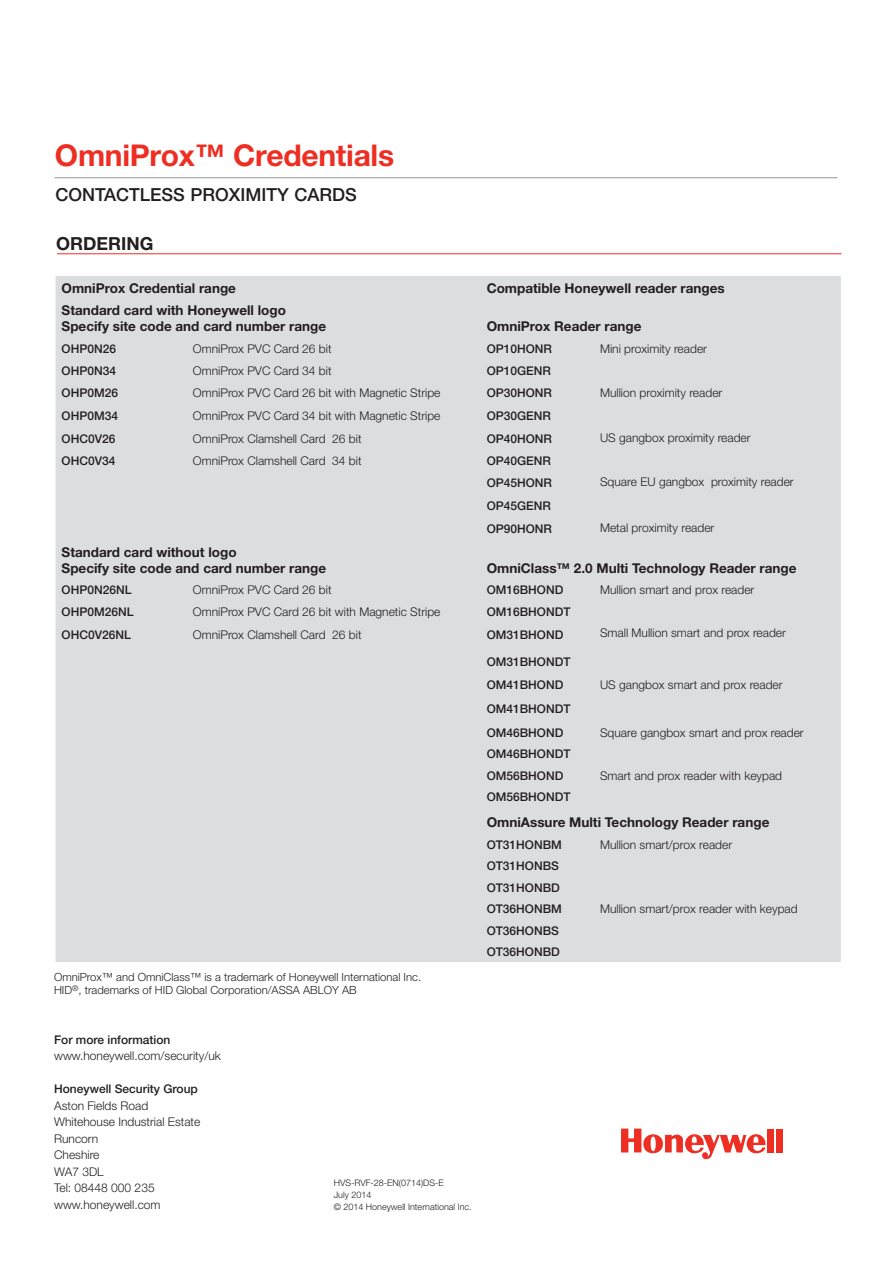
<style>
.page{position:relative;width:893px;height:1263px;background:#fff}
.page>*{position:absolute;margin:0;border:0;box-sizing:border-box;transform-origin:0 0}
.t1{font:700 30px "Helvetica Neue";letter-spacing:-.01em;color:#ee2e22}
.sub_head{font:500 18px "Helvetica Neue";color:#231f20}
.sub_head-2{font:700 18px "Helvetica Neue";color:#231f20}
.t2{font:700 13.5px "Helvetica Neue";color:#231f20}
.Body_copy{font:300 12px/16.5px "Helvetica Neue";color:#231f20}
.Body_copy-2{font:500 12px "Helvetica Neue";color:#231f20}
.t3{font:300 11.25px "Helvetica Neue";color:#231f20}
.signoff_copyright{font:300 9px/12px "Helvetica Neue";color:#231f20}
</style>
<div class="page">
<div style="left:767px;top:1129px;width:7px;height:23px;background:#ee2e22"></div>
<div style="left:776px;top:1129px;width:7px;height:23px;background:#ee2e22"></div>
<svg style="left:621px;top:1129px;width:144px;height:30px"></svg>
<hr style="left:54px;top:177px;width:783px;height:1px;background:#939598">
<hr style="left:57px;top:253px;width:785px;height:1px;background:#ee2e22">
<div style="left:56px;top:276px;width:785px;height:686px;background:#dcdddf"></div>
<p class="t1" style="left:55px;top:137px;width:341px">OmniProx™ Credentials</p>
<p class="sub_head" style="left:56px;top:183px;width:303px">CONTACTLESS PROXIMITY CARDS</p>
<p class="sub_head-2" style="left:56px;top:232px;width:99px">ORDERING</p>
<p class="t2" style="left:62px;top:280px;width:176px">OmniProx Credential range</p>
<p class="t2" style="left:487px;top:280px;width:240px">Compatible Honeywell reader ranges</p>
<p class="t2" style="left:62px;top:302px;width:226px">Standard card with Honeywell logo</p>
<p class="t2" style="left:62px;top:318px;width:266px">Specify site code and card number range</p>
<p class="t2" style="left:487px;top:318px;width:156px">OmniProx Reader range</p>
<p class="Body_copy-2" style="left:62px;top:341px;width:56px">OHP0N26</p>
<p class="Body_copy" style="left:193px;top:340px;width:140px">OmniProx PVC Card 26 bit</p>
<p class="Body_copy-2" style="left:487px;top:341px;width:67px">OP10HONR</p>
<p class="Body_copy" style="left:600px;top:340px;width:108px">Mini proximity reader</p>
<p class="Body_copy-2" style="left:62px;top:363px;width:56px">OHP0N34</p>
<p class="Body_copy" style="left:193px;top:362px;width:140px">OmniProx PVC Card 34 bit</p>
<p class="Body_copy-2" style="left:487px;top:363px;width:66px">OP10GENR</p>
<p class="Body_copy-2" style="left:62px;top:386px;width:58px">OHP0M26</p>
<p class="Body_copy" style="left:193px;top:385px;width:249px">OmniProx PVC Card 26 bit with Magnetic Stripe</p>
<p class="Body_copy-2" style="left:487px;top:386px;width:67px">OP30HONR</p>
<p class="Body_copy" style="left:600px;top:384px;width:124px">Mullion proximity reader</p>
<p class="Body_copy-2" style="left:62px;top:409px;width:58px">OHP0M34</p>
<p class="Body_copy" style="left:193px;top:407px;width:249px">OmniProx PVC Card 34 bit with Magnetic Stripe</p>
<p class="Body_copy-2" style="left:487px;top:409px;width:66px">OP30GENR</p>
<p class="Body_copy-2" style="left:62px;top:431px;width:55px">OHC0V26</p>
<p class="Body_copy" style="left:193px;top:430px;width:170px">OmniProx Clamshell Card 26 bit</p>
<p class="Body_copy-2" style="left:487px;top:431px;width:67px">OP40HONR</p>
<p class="Body_copy" style="left:600px;top:429px;width:152px">US gangbox proximity reader</p>
<p class="Body_copy-2" style="left:62px;top:453px;width:55px">OHC0V34</p>
<p class="Body_copy" style="left:193px;top:452px;width:170px">OmniProx Clamshell Card 34 bit</p>
<p class="Body_copy-2" style="left:487px;top:453px;width:66px">OP40GENR</p>
<p class="Body_copy-2" style="left:487px;top:475px;width:67px">OP45HONR</p>
<p class="Body_copy" style="left:600px;top:473px;width:195px">Square EU gangbox proximity reader</p>
<p class="Body_copy-2" style="left:487px;top:499px;width:66px">OP45GENR</p>
<p class="Body_copy-2" style="left:487px;top:522px;width:67px">OP90HONR</p>
<p class="Body_copy" style="left:600px;top:520px;width:116px">Metal proximity reader</p>
<p class="t2" style="left:62px;top:543px;width:176px">Standard card without logo</p>
<p class="t2" style="left:62px;top:560px;width:266px">Specify site code and card number range</p>
<p class="t2" style="left:487px;top:560px;width:311px">OmniClass™ 2.0 Multi Technology Reader range</p>
<p class="Body_copy-2" style="left:62px;top:583px;width:72px">OHP0N26NL</p>
<p class="Body_copy" style="left:193px;top:581px;width:140px">OmniProx PVC Card 26 bit</p>
<p class="Body_copy-2" style="left:487px;top:583px;width:78px">OM16BHOND</p>
<p class="Body_copy" style="left:600px;top:581px;width:156px">Mullion smart and prox reader</p>
<p class="Body_copy-2" style="left:62px;top:604px;width:74px">OHP0M26NL</p>
<p class="Body_copy" style="left:193px;top:603px;width:249px">OmniProx PVC Card 26 bit with Magnetic Stripe</p>
<p class="Body_copy-2" style="left:487px;top:604px;width:85px">OM16BHONDT</p>
<p class="Body_copy-2" style="left:62px;top:628px;width:71px">OHC0V26NL</p>
<p class="Body_copy" style="left:193px;top:627px;width:170px">OmniProx Clamshell Card 26 bit</p>
<p class="Body_copy-2" style="left:487px;top:628px;width:78px">OM31BHOND</p>
<p class="Body_copy" style="left:600px;top:624px;width:187px">Small Mullion smart and prox reader</p>
<p class="Body_copy-2" style="left:487px;top:654px;width:85px">OM31BHONDT</p>
<p class="Body_copy-2" style="left:487px;top:678px;width:78px">OM41BHOND</p>
<p class="Body_copy" style="left:600px;top:677px;width:184px">US gangbox smart and prox reader</p>
<p class="Body_copy-2" style="left:487px;top:702px;width:85px">OM41BHONDT</p>
<p class="Body_copy-2" style="left:487px;top:725px;width:78px">OM46BHOND</p>
<p class="Body_copy" style="left:600px;top:724px;width:205px">Square gangbox smart and prox reader</p>
<p class="Body_copy-2" style="left:487px;top:747px;width:85px">OM46BHONDT</p>
<p class="Body_copy-2" style="left:487px;top:768px;width:78px">OM56BHOND</p>
<p class="Body_copy" style="left:600px;top:767px;width:184px">Smart and prox reader with keypad</p>
<p class="Body_copy-2" style="left:487px;top:790px;width:85px">OM56BHONDT</p>
<p class="t2" style="left:487px;top:814px;width:284px">OmniAssure Multi Technology Reader range</p>
<p class="Body_copy-2" style="left:487px;top:837px;width:77px">OT31HONBM</p>
<p class="Body_copy" style="left:600px;top:836px;width:134px">Mullion smart/prox reader</p>
<p class="Body_copy-2" style="left:487px;top:859px;width:74px">OT31HONBS</p>
<p class="Body_copy-2" style="left:487px;top:880px;width:75px">OT31HONBD</p>
<p class="Body_copy-2" style="left:487px;top:902px;width:77px">OT36HONBM</p>
<p class="Body_copy" style="left:600px;top:900px;width:199px">Mullion smart/prox reader with keypad</p>
<p class="Body_copy-2" style="left:487px;top:923px;width:74px">OT36HONBS</p>
<p class="Body_copy-2" style="left:487px;top:944px;width:75px">OT36HONBD</p>
<p class="t3" style="left:54px;top:970px;width:369px">OmniProx™ and OmniClass™ is a trademark of Honeywell International Inc.</p>
<p class="t3" style="left:54px;top:983px;width:304px">HID<sup>®</sup>, trademarks of HID Global Corporation/ASSA ABLOY AB</p>
<p class="Body_copy-2" style="left:54px;top:1032px;width:118px">For more information</p>
<p class="Body_copy" style="left:54px;top:1048px;width:168px">www.honeywell.com/security/uk</p>
<p class="Body_copy-2" style="left:54px;top:1082px;width:145px">Honeywell Security Group</p>
<p class="Body_copy" style="left:54px;top:1097px;width:96px">Aston Fields Road</p>
<p class="Body_copy" style="left:54px;top:1114px;width:148px">Whitehouse Industrial Estate</p>
<p class="Body_copy" style="left:54px;top:1130px;width:108px">Runcorn<br>Cheshire<br>WA7 3DL<br>Tel: 08448 000 235 www.honeywell.com</p>
<p class="signoff_copyright" style="left:335px;top:1175px;width:162px;text-indent:21px">HD3DSX-02-EN(1013)DS-EOctober<br>October3</p>
<p class="signoff_copyright" style="left:359px;top:1199px;width:7px">3</p>
<p class="signoff_copyright" style="left:334px;top:1176px;width:112px">HVS-RVF-28-EN(0714)DS-E</p>
<p class="signoff_copyright" style="left:334px;top:1188px;width:39px">July 2014</p>
<p class="signoff_copyright" style="left:334px;top:1200px;width:139px">© 2014 Honeywell International Inc.</p>
</div>
